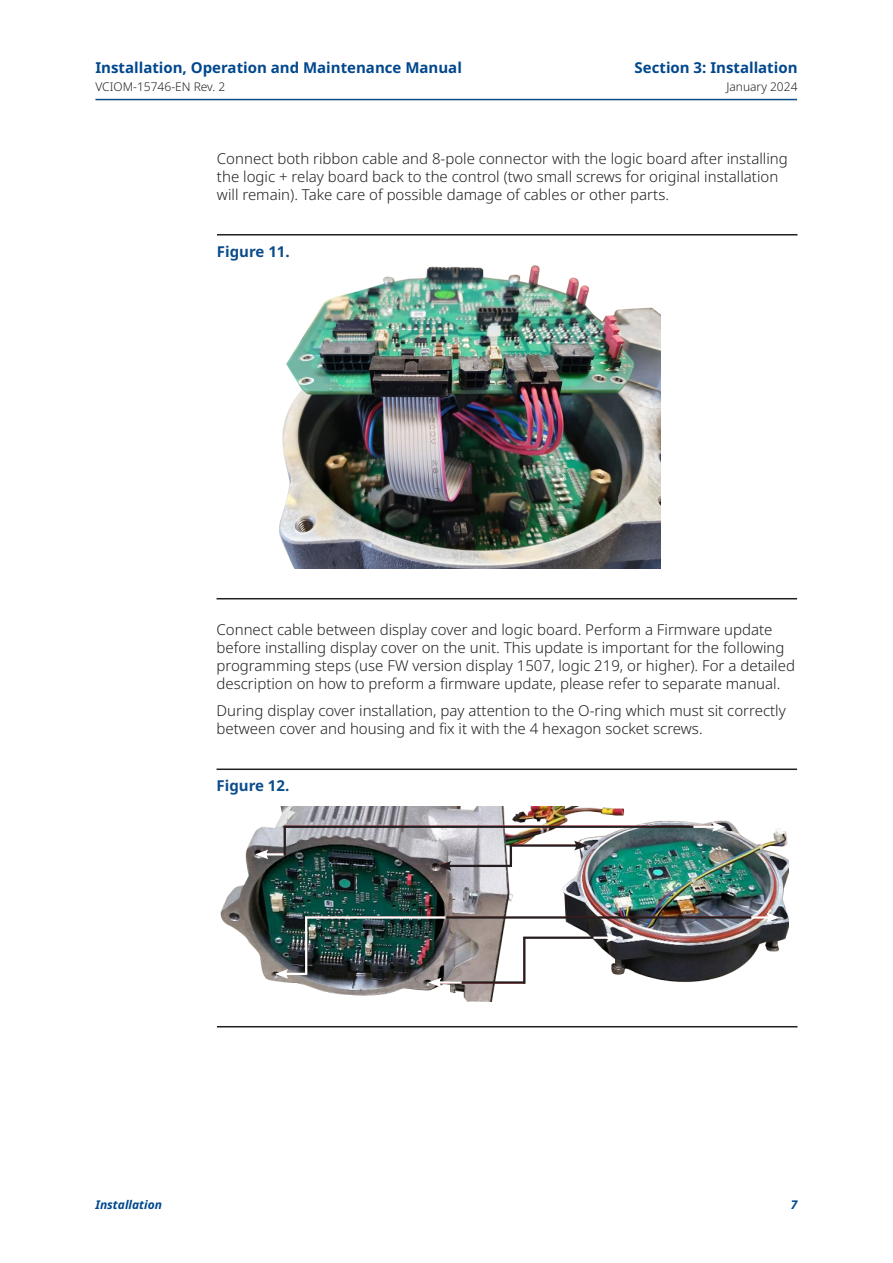
<style>
.page{position:relative;width:893px;height:1263px;background:#fff}
.page>*{position:absolute;margin:0;border:0;box-sizing:border-box;transform-origin:0 0}
._01_Body_Text{font:300 15px/18px "Noto Sans";color:#231f20}
.t1{font:700 15px "Noto Sans";color:#01478d}
.t2{font:700 15px "Noto Sans";color:#0b4c8c}
.t3{font:300 12px "Noto Sans";color:#231f20}
.t4{font:italic 700 12px "Noto Sans";color:#01478d}
</style>
<div class="page">
<img style="left:279px;top:265px;width:382px;height:303px">
<img style="left:220px;top:806px;width:569px;height:196px">
<hr style="left:264px;top:853px;width:21px;height:2px;background:#fff">
<svg style="left:255px;top:849px;width:13px;height:10px"></svg>
<hr style="left:95px;top:99px;width:702px;height:1px;background:#0b4c8c">
<hr style="left:217px;top:234px;width:580px;height:1px;background:#231f20">
<hr style="left:217px;top:1026px;width:580px;height:1px;background:#231f20">
<hr style="left:217px;top:598px;width:580px;height:1px;background:#231f20">
<hr style="left:217px;top:768px;width:580px;height:2px;background:#231f20">
<hr style="left:284px;top:826px;width:2px;height:30px;background:#231f20">
<hr style="left:284px;top:826px;width:409px;height:2px;background:#231f20">
<hr style="left:447px;top:865px;width:65px;height:2px;background:#231f20">
<svg style="left:438px;top:861px;width:13px;height:10px"></svg>
<hr style="left:510px;top:844px;width:2px;height:22px;background:#231f20">
<hr style="left:510px;top:844px;width:68px;height:3px;background:#231f20">
<svg style="left:574px;top:841px;width:14px;height:9px"></svg>
<hr style="left:284px;top:973px;width:23px;height:2px;background:#fff">
<svg style="left:275px;top:969px;width:13px;height:10px"></svg>
<hr style="left:305px;top:916px;width:141px;height:3px;background:#fff">
<hr style="left:450px;top:981px;width:74px;height:2px;background:#231f20">
<hr style="left:523px;top:938px;width:2px;height:46px;background:#231f20">
<hr style="left:523px;top:936px;width:74px;height:3px;background:#231f20">
<hr style="left:693px;top:826px;width:23px;height:2px;background:#fff">
<svg style="left:712px;top:822px;width:13px;height:10px"></svg>
<hr style="left:593px;top:936px;width:17px;height:3px;background:#fff">
<svg style="left:606px;top:933px;width:13px;height:9px"></svg>
<hr style="left:438px;top:981px;width:24px;height:2px;background:#fff">
<svg style="left:428px;top:977px;width:14px;height:10px"></svg>
<hr style="left:305px;top:917px;width:2px;height:58px;background:#fff">
<svg style="left:751px;top:912px;width:29px;height:10px"></svg>
<hr style="left:446px;top:916px;width:305px;height:3px;background:#231f20">
<p class="t1" style="left:95px;top:59px;width:368px">Installation, Operation and Maintenance Manual</p>
<p class="t3" style="left:95px;top:80px;width:131px">VCIOM-15746-EN Rev. 2</p>
<p class="t3" style="left:726px;top:80px;width:73px">January 2024</p>
<p class="t1" style="left:635px;top:59px;width:164px">Section 3: Installation</p>
<p class="_01_Body_Text" style="left:217px;top:149px;width:572px">Connect both ribbon cable and 8-pole connector with the logic board after installing the logic + relay board back to the control (two small screws for original installation will remain). Take care of possible damage of cables or other parts.</p>
<p class="t2" style="left:217px;top:243px;width:74px">Figure 11.</p>
<p class="_01_Body_Text" style="left:217px;top:621px;width:580px">Connect cable between display cover and logic board. Perform a Firmware update before installing display cover on the unit. This update is important for the following programming steps (use FW version display 1507, logic 219, or higher). For a detailed description on how to preform a firmware update, please refer to separate manual.</p>
<p class="_01_Body_Text" style="left:217px;top:702px;width:571px">During display cover installation, pay attention to the O-ring which must sit correctly between cover and housing and fix it with the 4 hexagon socket screws.</p>
<p class="t2" style="left:217px;top:777px;width:74px">Figure 12.</p>
<p class="t4" style="left:95px;top:1196px;width:68px">Installation</p>
<p class="t4" style="left:791px;top:1196px;width:8px">7</p>
</div>
